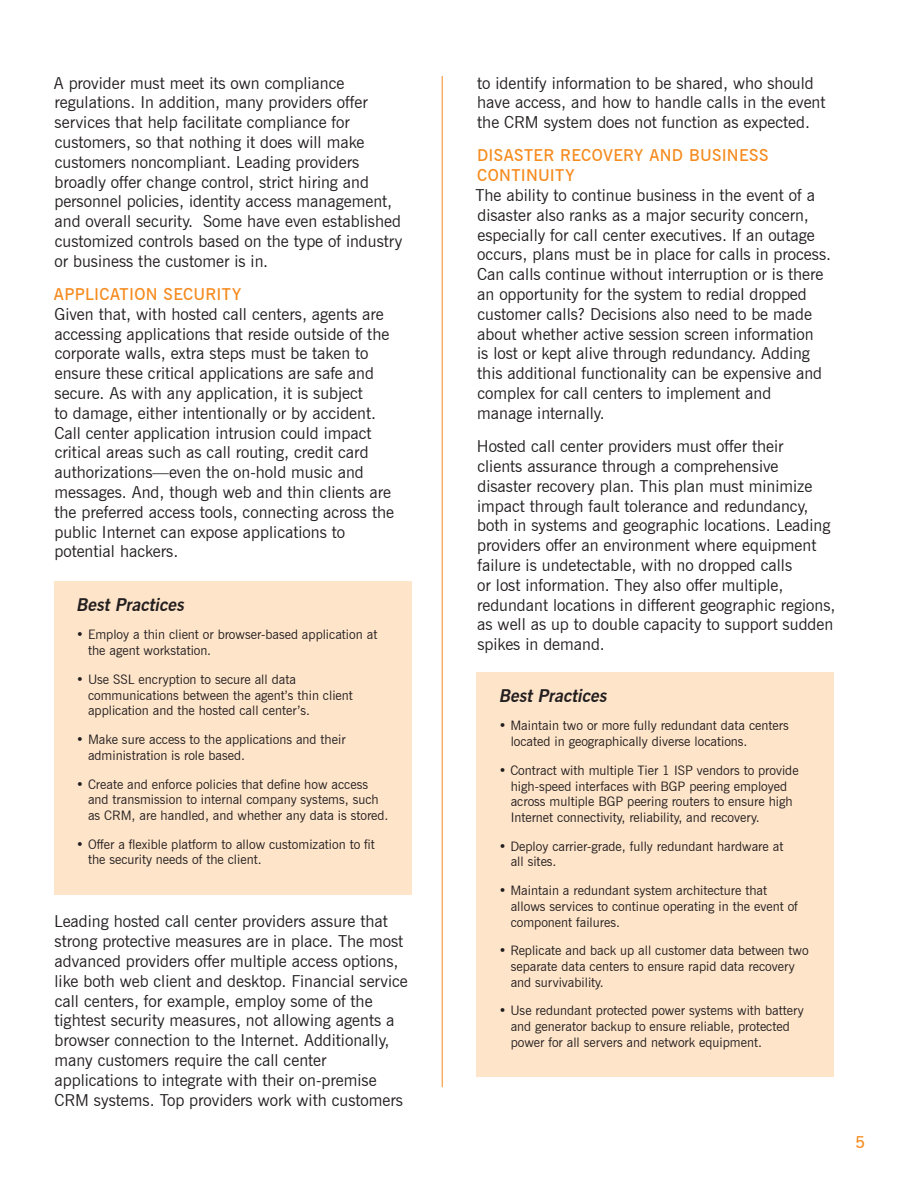
<style>
.page{position:relative;width:918px;height:1188px;background:#fff}
.page>*{position:absolute;margin:0;border:0;box-sizing:border-box;transform-origin:0 0}
.body_copy{font:italic 700 17.4px "News Gothic BT";color:#231f20}
.body_copy-2{font:16.5px/19.8px "News Gothic BT";color:#231f20}
.body_copy-3{font:600 16.5px/19.8px "News Gothic BT";letter-spacing:.015em;color:#f68b1f}
.body_copy-4{font:13.05px/15.8px "News Gothic BT";color:#231f20}
</style>
<div class="page">
<div style="left:54px;top:582px;width:357px;height:313px;background:#fee4c9"></div>
<div style="left:477px;top:672px;width:357px;height:405px;background:#fee4c9"></div>
<hr style="left:442px;top:76px;width:1px;height:1011px;background:#f68b1f">
<p class="body_copy-2" style="left:54px;top:73px;width:350px">A provider must meet its own compliance regulations. In addition, many providers offer services that help facilitate compliance for customers, so that nothing it does will make customers noncompliant. Leading providers broadly offer change control, strict hiring and personnel policies, identity access management, and overall security. Some have even established customized controls based on the type of industry or business the customer is in.</p>
<p class="body_copy-3" style="left:54px;top:284px;width:189px">APPLICATION SECURITY</p>
<p class="body_copy-2" style="left:54px;top:304px;width:341px">Given that, with hosted call centers, agents are accessing applications that reside outside of the corporate walls, extra steps must be taken to ensure these critical applications are safe and secure. As with any application, it is subject<br>to damage, either intentionally or by accident.<br>Call center application intrusion could impact critical areas such as call routing, credit card authorizations—even the on-hold music and messages. And, though web and thin clients are the preferred access tools, connecting across the public Internet can expose applications to potential hackers.</p>
<p class="body_copy" style="left:76px;top:594px;width:113px">Best Practices</p>
<p class="body_copy-4" style="left:88px;top:627px;width:291px;text-indent:-12px">• Employ a thin client or browser-based application at the agent workstation.</p>
<p class="body_copy-4" style="left:88px;top:671px;width:266px;text-indent:-12px">• Use SSL encryption to secure all data communications between the agent’s thin client application and the hosted call center’s.</p>
<p class="body_copy-4" style="left:88px;top:731px;width:259px;text-indent:-12px">• Make sure access to the applications and their administration is role based.</p>
<p class="body_copy-4" style="left:88px;top:776px;width:302px;text-indent:-12px">• Create and enforce policies that define how access and transmission to internal company systems, such as CRM, are handled, and whether any data is stored.</p>
<p class="body_copy-4" style="left:88px;top:836px;width:288px;text-indent:-12px">• Offer a flexible platform to allow customization to fit the security needs of the client.</p>
<p class="body_copy-2" style="left:54px;top:911px;width:355px">Leading hosted call center providers assure that strong protective measures are in place. The most advanced providers offer multiple access options, like both web client and desktop. Financial service call centers, for example, employ some of the tightest security measures, not allowing agents a browser connection to the Internet. Additionally, many customers require the call center applications to integrate with their on-premise CRM systems. Top providers work with customers</p>
<p class="body_copy-2" style="left:477px;top:73px;width:350px">to identify information to be shared, who should have access, and how to handle calls in the event the CRM system does not function as expected.</p>
<p class="body_copy-3" style="left:477px;top:146px;width:293px">DISASTER RECOVERY AND BUSINESS<br>CONTINUITY</p>
<p class="body_copy-2" style="left:476px;top:185px;width:357px">The ability to continue business in the event of a disaster also ranks as a major security concern, especially for call center executives. If an outage occurs, plans must be in place for calls in process.<br>Can calls continue without interruption or is there an opportunity for the system to redial dropped customer calls? Decisions also need to be made about whether active session screen information<br>is lost or kept alive through redundancy. Adding this additional functionality can be expensive and complex for call centers to implement and<br>manage internally.</p>
<p class="body_copy-2" style="left:477px;top:436px;width:360px">Hosted call center providers must offer their<br>clients assurance through a comprehensive disaster recovery plan. This plan must minimize impact through fault tolerance and redundancy, both in systems and geographic locations. Leading providers offer an environment where equipment failure is undetectable, with no dropped calls<br>or lost information. They also offer multiple, redundant locations in different geographic regions, as well as up to double capacity to support sudden spikes in demand.</p>
<p class="body_copy" style="left:499px;top:685px;width:113px">Best Practices</p>
<p class="body_copy-4" style="left:511px;top:718px;width:280px;text-indent:-12px">• Maintain two or more fully redundant data centers located in geographically diverse locations.</p>
<p class="body_copy-4" style="left:511px;top:762px;width:289px;text-indent:-12px">• Contract with multiple Tier 1 ISP vendors to provide high-speed interfaces with BGP peering employed across multiple BGP peering routers to ensure high Internet connectivity, reliability, and recovery.</p>
<p class="body_copy-4" style="left:511px;top:838px;width:274px;text-indent:-12px">• Deploy carrier-grade, fully redundant hardware at all sites.</p>
<p class="body_copy-4" style="left:511px;top:883px;width:289px;text-indent:-12px">• Maintain a redundant system architecture that allows services to continue operating in the event of component failures.</p>
<p class="body_copy-4" style="left:511px;top:943px;width:300px;text-indent:-12px">• Replicate and back up all customer data between two separate data centers to ensure rapid data recovery and survivability.</p>
<p class="body_copy-4" style="left:511px;top:1003px;width:295px;text-indent:-12px">• Use redundant protected power systems with battery and generator backup to ensure reliable, protected power for all servers and network equipment.</p>
<p class="body_copy-3" style="left:855px;top:1133px;width:11px">5</p>
</div>
